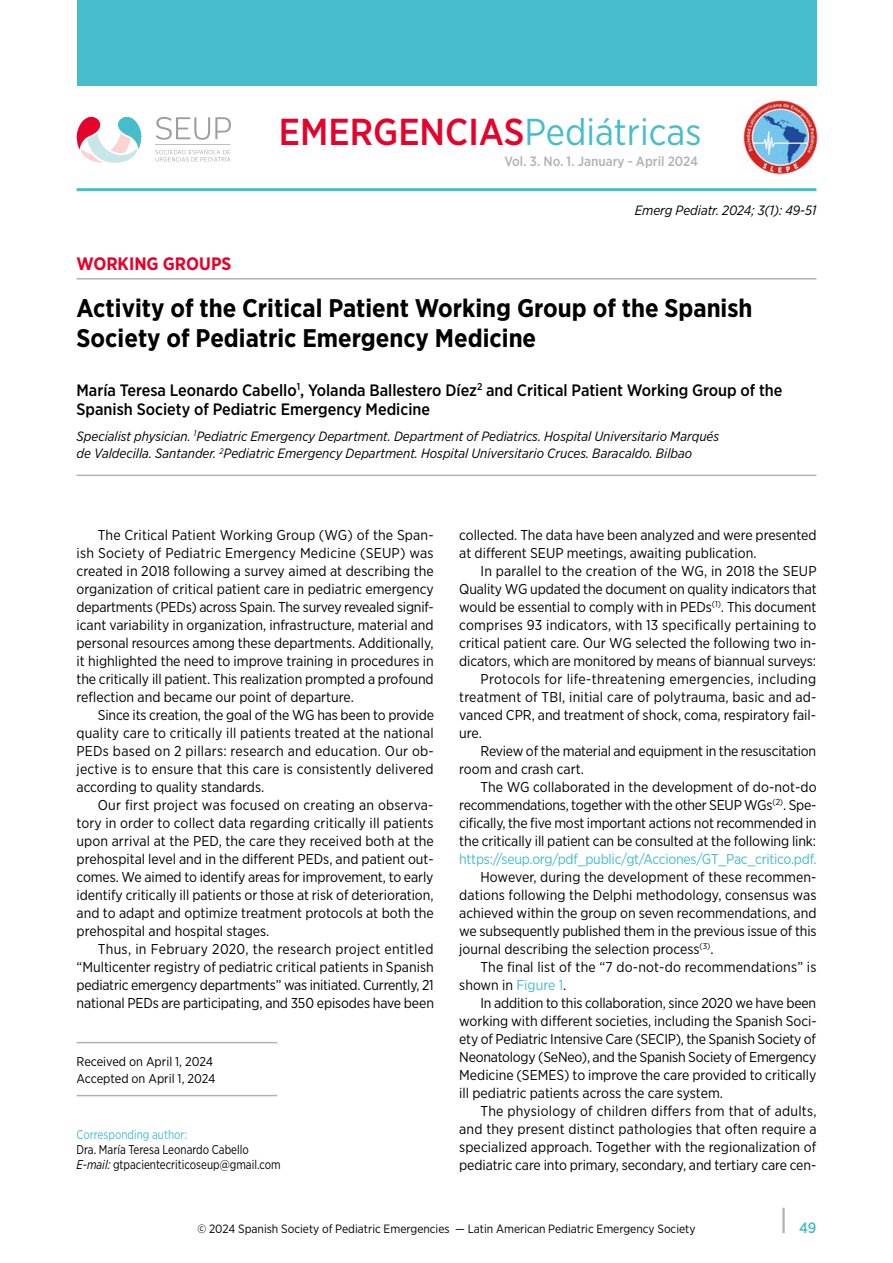
<style>
.page{position:relative;width:893px;height:1263px;background:#fff}
.page>*{position:absolute;margin:0;border:0;box-sizing:border-box;transform-origin:0 0}
.t1{font:500 37.5px "Gotham Narrow";color:#e4032c}
.t2{font:700 25.5px/30px "Gotham Narrow";color:#000}
.t3{font:700 18px "Gotham Narrow";color:#e4032c}
.t4{font:500 16.5px/19.5px "Gotham Narrow";color:#000}
.t5{font:500 15px "Gotham Narrow";color:#47bcca}
.t6{font:14.25px/18px "Gotham Narrow";color:#000;text-align:justify}
.t7{font:14.25px "Gotham Narrow";letter-spacing:-.02em;color:#47bcca}
.t8{font:14.25px "Gotham Narrow";letter-spacing:-.02em;color:#000}
.t9{font:14.25px "Gotham Narrow";letter-spacing:.02em;color:#000}
.t10{font:italic 13.5px/17.2px "Gotham Narrow";color:#000}
.t11{font:500 13.5px "Gotham Narrow";color:#b3b2b2}
.t12{font:12.75px/15px "Gotham Narrow";color:#000;scale:.9 1}
.t13{font:12.75px/17.2px "Gotham Narrow";color:#000}
.t14{font:12.75px "Gotham Narrow";color:#47bcca;scale:.9 1}
.t15{font:12px "Gotham Narrow";color:#000}
.s1{font-weight:400;color:#47bcca}
.s2{font-style:italic}
.s3{color:#47bcca}
</style>
<div class="page">
<hr style="left:782px;top:1208px;width:3px;height:25px;background:#b3b2b2">
<hr style="left:77px;top:188px;width:739px;height:3px;background:#47bcca">
<hr style="left:77px;top:475px;width:739px;height:1px;background:#b3b2b2">
<hr style="left:77px;top:278px;width:739px;height:2px;background:#b3b2b2">
<img style="left:743px;top:100px;width:76px;height:75px">
<svg style="left:77px;top:116px;width:64px;height:47px"></svg>
<svg style="left:155px;top:117px;width:76px;height:45px"></svg>
<div style="left:77px;top:0;width:739px;height:85px;background:#47bcca"></div>
<hr style="left:77px;top:1042px;width:200px;height:1px;background:#b3b2b2">
<hr style="left:77px;top:1095px;width:200px;height:1px;background:#b3b2b2">
<h1 class="t1" style="left:279px;top:108px;width:424px">EMERGENCIAS<span class="s1">Pediátricas</span></h1>
<p class="t11" style="left:504px;top:153px;width:195px">Vol. 3. No. 1. January - April 2024</p>
<p class="t10" style="left:635px;top:201px;width:183px">Emerg Pediatr. 2024; 3(1): 49-51</p>
<p class="t3" style="left:77px;top:252px;width:156px">WORKING GROUPS</p>
<h2 class="t2" style="left:77px;top:292px;width:677px">Activity of the Critical Patient Working Group of the Spanish<br>Society of Pediatric Emergency Medicine</h2>
<p class="t4" style="left:77px;top:380px;width:707px">María Teresa Leonardo Cabello<sup>1</sup>, Yolanda Ballestero Díez<sup>2</sup> and Critical Patient Working Group of the<br>Spanish Society of Pediatric Emergency Medicine</p>
<p class="t10" style="left:77px;top:427px;width:644px">Specialist physician. <sup>1</sup>Pediatric Emergency Department. Department of Pediatrics. Hospital Universitario Marqués de Valdecilla. Santander. <sup>2</sup>Pediatric Emergency Department. Hospital Universitario Cruces. Baracaldo. Bilbao</p>
<p class="t6" style="left:77px;top:526px;width:359px;text-indent:21px">The Critical Patient Working Group (WG) of the Span&shy;ish Society of Pediatric Emergency Medicine (SEUP) was created in 2018 following a survey aimed at describing the organization of critical patient care in pediatric emergency departments (PEDs) across Spain. The survey revealed signif&shy;icant variability in organization, infrastructure, material and personal resources among these departments. Additionally, it highlighted the need to improve training in procedures in the critically ill patient. This realization prompted a profound reflection and became our point of departure.</p>
<p class="t6" style="left:77px;top:706px;width:359px;text-indent:21px">Since its creation, the goal of the WG has been to provide quality care to critically ill patients treated at the national PEDs based on 2 pillars: research and education. Our ob&shy;jective is to ensure that this care is consistently delivered according to quality standards.</p>
<p class="t6" style="left:77px;top:796px;width:359px;text-indent:21px">Our first project was focused on creating an observa&shy;tory in order to collect data regarding critically ill patients upon arrival at the PED, the care they received both at the prehospital level and in the different PEDs, and patient out&shy;comes. We aimed to identify areas for improvement, to early identify critically ill patients or those at risk of deterioration, and to adapt and optimize treatment protocols at both the prehospital and hospital stages.</p>
<p class="t6" style="left:77px;top:940px;width:359px;text-indent:21px">Thus, in February 2020, the research project entitled “Multicenter registry of pediatric critical patients in Spanish pediatric emergency departments” was initiated. Currently, 21 national PEDs are participating, and 350 episodes have been</p>
<p class="t13" style="left:77px;top:1052px;width:140px">Received on April 1, 2024<br>Accepted on April 1, 2024</p>
<p class="t14" style="left:77px;top:1127px;width:125px">Corresponding author:</p>
<p class="t12" style="left:77px;top:1142px;width:228px">Dra. María Teresa Leonardo Cabello<br><span class="s2">E-mail:</span> gtpacientecriticoseup@gmail.com</p>
<p class="t6" style="left:459px;top:526px;width:359px">collected. The data have been analyzed and were presented at different SEUP meetings, awaiting publication.</p>
<p class="t6" style="left:480px;top:562px;width:338px">In parallel to the creation of the WG, in 2018 the SEUP</p>
<p class="t6" style="left:459px;top:580px;width:359px">Quality WG updated the document on quality indicators that</p>
<p class="t6" style="left:459px;top:598px;width:359px">would be essential to comply with in PEDs<sup>(1)</sup>. This document</p>
<p class="t6" style="left:459px;top:616px;width:359px">comprises 93 indicators, with 13 specifically pertaining to</p>
<p class="t6" style="left:459px;top:634px;width:359px">critical patient care. Our WG selected the following two in-</p>
<p class="t6" style="left:459px;top:652px;width:358px">dicators, which are monitored by means of biannual surveys:</p>
<p class="t9" style="left:480px;top:670px;width:337px">Protocols for life-threatening emergencies, including</p>
<p class="t6" style="left:459px;top:688px;width:359px">treatment of TBI, initial care of polytrauma, basic and ad-</p>
<p class="t6" style="left:459px;top:706px;width:358px">vanced CPR, and treatment of shock, coma, respiratory fail-</p>
<p class="t6" style="left:459px;top:724px;width:24px">ure.</p>
<p class="t6" style="left:480px;top:742px;width:337px">Review of the material and equipment in the resuscitation</p>
<p class="t6" style="left:459px;top:760px;width:126px">room and crash cart.</p>
<p class="t6" style="left:480px;top:778px;width:338px">The WG collaborated in the development of do-not-do</p>
<p class="t8" style="left:459px;top:796px;width:359px">recommendations, together with the other SEUP WGs<sup>(2)</sup>. Spe-</p>
<p class="t6" style="left:459px;top:814px;width:359px">cifically, the five most important actions not recommended in</p>
<p class="t6" style="left:459px;top:832px;width:358px">the critically ill patient can be consulted at the following link:</p>
<p class="t7" style="left:459px;top:850px;width:359px">https://seup.org/pdf_public/gt/Acciones/GT_Pac_critico.pdf.</p>
<p class="t6" style="left:459px;top:868px;width:359px;text-indent:21px">However, during the development of these recommen&shy;dations following the Delphi methodology, consensus was achieved within the group on seven recommendations, and we subsequently published them in the previous issue of this journal describing the selection process<sup>(3)</sup>.</p>
<p class="t6" style="left:459px;top:958px;width:359px;text-indent:21px">The final list of the “7 do-not-do recommendations” is shown in <span class="s3">Figure 1</span>.</p>
<p class="t6" style="left:459px;top:994px;width:359px;text-indent:21px">In addition to this collaboration, since 2020 we have been working with different societies, including the Spanish Soci&shy;ety of Pediatric Intensive Care (SECIP), the Spanish Society of Neonatology (SeNeo), and the Spanish Society of Emergency Medicine (SEMES) to improve the care provided to critically ill pediatric patients across the care system.</p>
<p class="t6" style="left:459px;top:1102px;width:359px;text-indent:21px">The physiology of children differs from that of adults, and they present distinct pathologies that often require a specialized approach. Together with the regionalization of pediatric care into primary, secondary, and tertiary care cen-</p>
<p class="t15" style="left:197px;top:1221px;width:500px">© 2024 Spanish Society of Pediatric Emergencies — Latin American Pediatric Emergency Society</p>
<p class="t5" style="left:799px;top:1218px;width:19px">49</p>
</div>
